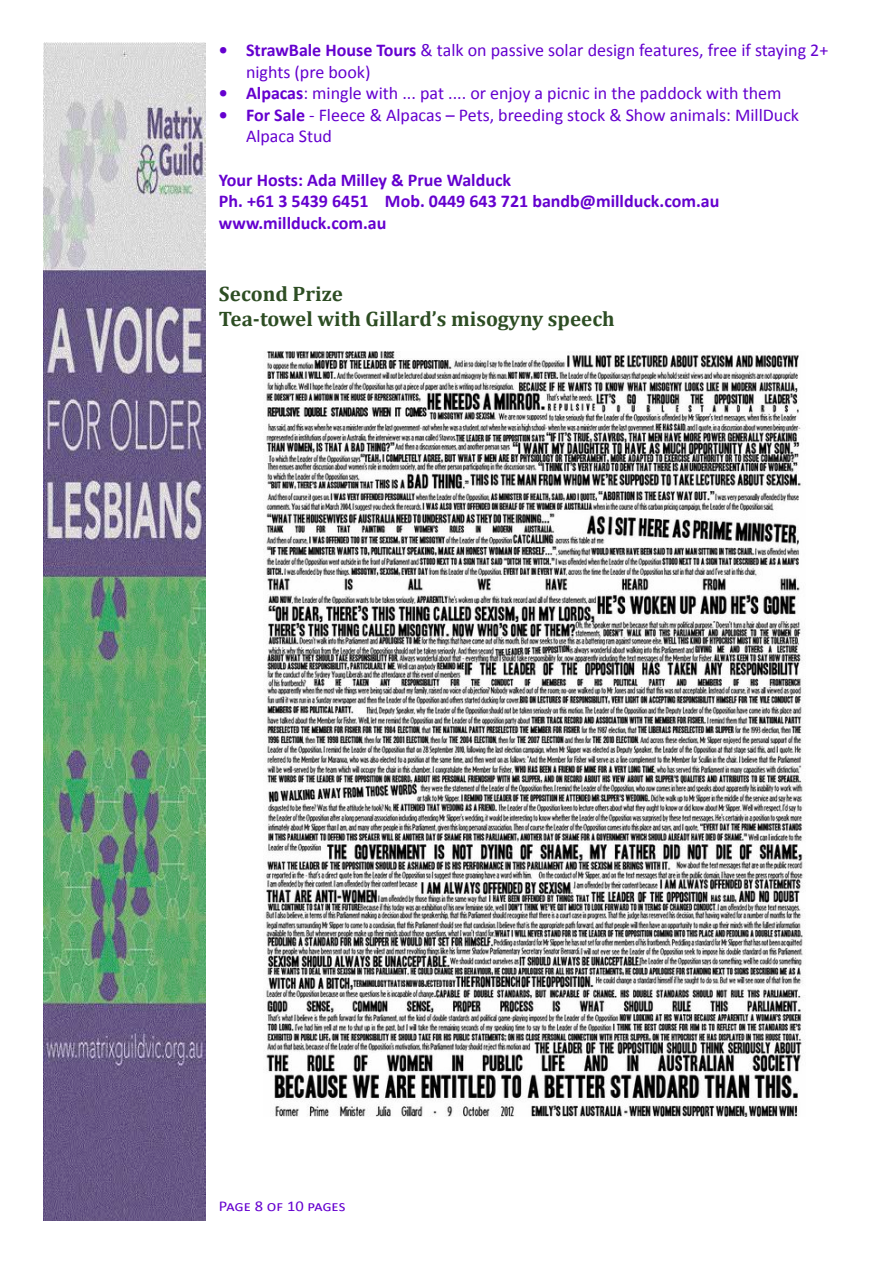
<style>
.page{position:relative;width:893px;height:1263px;background:#fff}
.page>*{position:absolute;margin:0;border:0;box-sizing:border-box;transform-origin:0 0}
.t1{font:700 21px/25.2px "Cambria";color:#2d4d23}
.t2{font:18px/21.6px "Calibri";color:#6500cf}
.t3{font:700 18px/21.6px "Calibri";color:#6500cf}
.t4{font:15px "Calibri";letter-spacing:-.01em;color:#6500cf;scale:1.1 1}
.s1{font-weight:700}
</style>
<div class="page">
<img style="left:44px;top:43px;width:162px;height:1177px">
<img style="left:264px;top:351px;width:540px;height:766px">
<p class="t2" style="left:246px;top:38px;width:584px;text-indent:-27px"><span class="s1">• StrawBale House Tours</span> &amp; talk on passive solar design features, free if staying 2+ nights (pre book)</p>
<p class="t2" style="left:219px;top:82px;width:564px"><span class="s1">• Alpacas</span>: mingle with ... pat .... or enjoy a picnic in the paddock with them</p>
<p class="t2" style="left:246px;top:103px;width:555px;text-indent:-27px"><span class="s1">• For Sale</span> - Fleece &amp; Alpacas – Pets, breeding stock &amp; Show animals: MillDuck<br>Alpaca Stud</p>
<p class="t3" style="left:219px;top:168px;width:502px">Your Hosts: Ada Milley &amp; Prue Walduck<br>Ph. +61 3 5439 6451 Mob. 0449 643 721 bandb@millduck.com.au www.millduck.com.au</p>
<p class="t1" style="left:219px;top:281px;width:397px">Second Prize<br>Tea-towel with Gillard’s misogyny speech</p>
<p class="t4" style="left:219px;top:1197px;width:117px">Page 8 of 10 pages</p>
</div>
